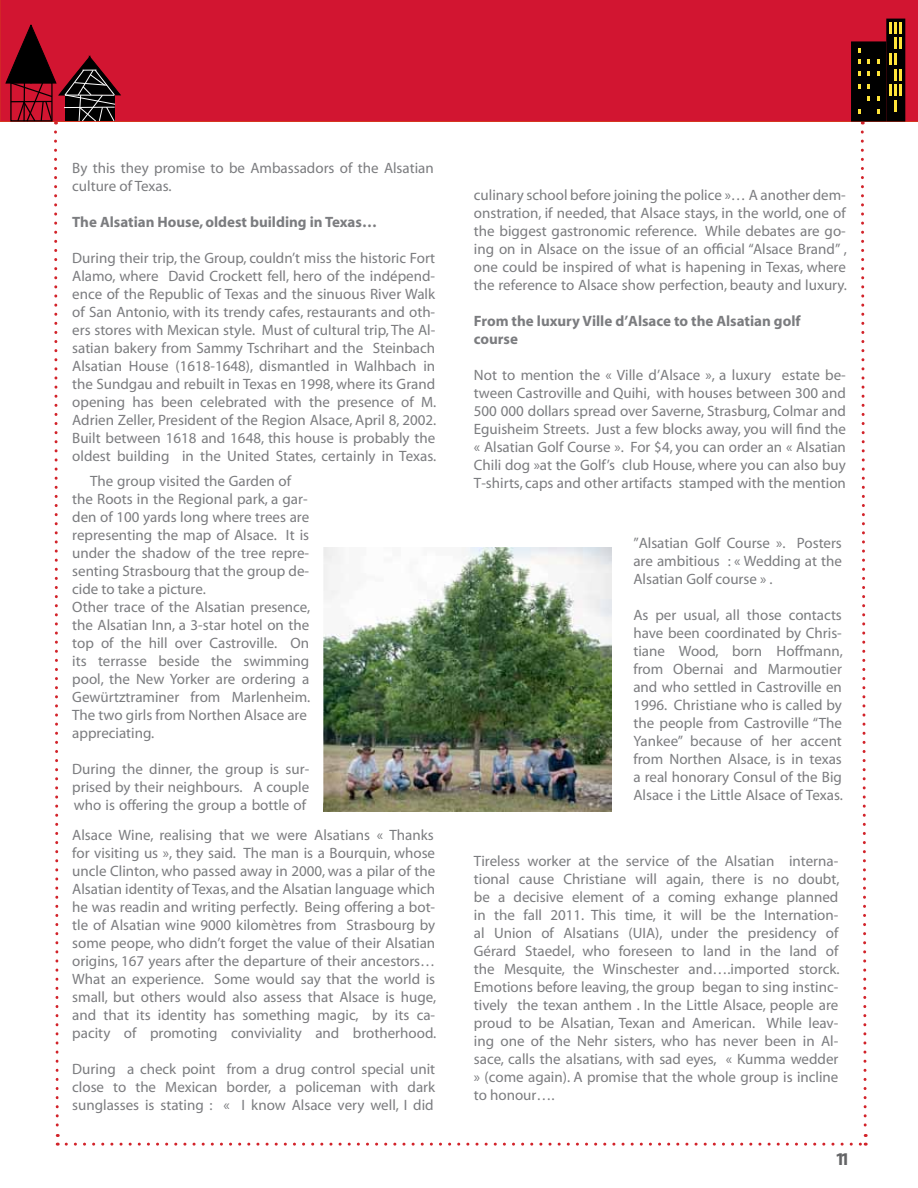
<style>
.page{position:relative;width:918px;height:1188px;background:#fff}
.page>*{position:absolute;margin:0;border:0;box-sizing:border-box;transform-origin:0 0}
.t1{font:700 18px "Myriad";color:#636466}
.t2{font:15px/18px "Myriad";color:#7b7c7f;text-align:justify}
.t3{font:700 15px/18px "Myriad";color:#7b7c7f}
</style>
<div class="page">
<div style="left:0;top:0;width:918px;height:122px;background:#d21531"></div>
<svg style="left:860px;top:122px;width:8px;height:1015px"></svg>
<svg style="left:66px;top:1143px;width:800px;height:3px"></svg>
<svg style="left:886px;top:19px;width:19px;height:103px"></svg>
<svg style="left:890px;top:22px;width:12px;height:90px"></svg>
<div style="left:851px;top:41px;width:35px;height:81px;background:#000;border:2px solid #000"></div>
<svg style="left:858px;top:48px;width:3px;height:5px"></svg>
<svg style="left:877px;top:109px;width:3px;height:5px"></svg>
<svg style="left:858px;top:109px;width:3px;height:5px"></svg>
<svg style="left:867px;top:72px;width:3px;height:4px"></svg>
<svg style="left:867px;top:84px;width:3px;height:5px"></svg>
<svg style="left:858px;top:84px;width:3px;height:5px"></svg>
<svg style="left:877px;top:72px;width:3px;height:4px"></svg>
<svg style="left:877px;top:59px;width:3px;height:5px"></svg>
<svg style="left:867px;top:59px;width:3px;height:5px"></svg>
<svg style="left:858px;top:72px;width:3px;height:4px"></svg>
<svg style="left:858px;top:59px;width:3px;height:5px"></svg>
<svg style="left:867px;top:96px;width:3px;height:5px"></svg>
<svg style="left:877px;top:96px;width:3px;height:5px"></svg>
<svg style="left:5px;top:24px;width:116px;height:1113px"></svg>
<hr style="left:65px;top:95px;width:49px;height:1px;background:#fff">
<div style="left:59px;top:143px;width:390px;height:343px;background:#fff;border-radius:18px"></div>
<div style="left:59px;top:811px;width:390px;height:311px;background:#fff;border-radius:18px"></div>
<img style="left:323px;top:548px;width:288px;height:263px">
<div style="left:460px;top:171px;width:401px;height:347px;background:#fff;border-radius:18px"></div>
<div style="left:59px;top:475px;width:264px;height:343px;background:#fff;border-radius:18px"></div>
<p class="t2" style="left:72px;top:159px;width:363px">By this they promise to be Ambassadors of the Alsatian culture of Texas.</p>
<p class="t3" style="left:72px;top:213px;width:306px">The Alsatian House, oldest building in Texas…</p>
<p class="t2" style="left:72px;top:249px;width:366px">During their trip, the Group, couldn’t miss the historic Fort Alamo, where David Crockett fell, hero of the indépend&shy;ence of the Republic of Texas and the sinuous River Walk of San Antonio, with its trendy cafes, restaurants and oth&shy;ers stores with Mexican style. Must of cultural trip, The Al&shy;satian bakery from Sammy Tschrihart and the Steinbach Alsatian House (1618-1648), dismantled in Walhbach in the Sundgau and rebuilt in Texas en 1998, where its Grand opening has been celebrated with the presence of M.<br>Adrien Zeller, President of the Region Alsace, April 8, 2002.<br>Built between 1618 and 1648, this house is probably the oldest building in the United States, certainly in Texas.</p>
<p class="t2" style="left:72px;top:473px;width:240px;text-align:left;text-indent:18px">The group visited the Garden of the Roots in the Regional park, a gar&shy;den of 100 yards long where trees are representing the map of Alsace. It is under the shadow of the tree repre&shy;senting Strasbourg that the group de&shy;cide to take a picture.<br>Other trace of the Alsatian presence, the Alsatian Inn, a 3-star hotel on the top of the hill over Castroville. On its terrasse beside the swimming pool, the New Yorker are ordering a Gewürtztraminer from Marlenheim.<br>The two girls from Northen Alsace are appreciating.</p>
<p class="t2" style="left:72px;top:761px;width:239px">During the dinner, the group is sur&shy;prised by their neighbours. A couple who is offering the group a bottle of</p>
<p class="t2" style="left:72px;top:827px;width:366px;text-align:left">Alsace Wine, realising that we were Alsatians « Thanks for visiting us », they said. The man is a Bourquin, whose uncle Clinton, who passed away in 2000, was a pilar of the Alsatian identity of Texas, and the Alsatian language which he was readin and writing perfectly. Being offering a bot&shy;tle of Alsatian wine 9000 kilomètres from Strasbourg by some peope, who didn’t forget the value of their Alsatian origins, 167 years after the departure of their ancestors… What an experience. Some would say that the world is small, but others would also assess that Alsace is huge, and that its identity has something magic, by its ca&shy;pacity of promoting conviviality and brotherhood.</p>
<p class="t2" style="left:72px;top:1061px;width:364px">During a check point from a drug control special unit close to the Mexican border, a policeman with dark sunglasses is stating : « I know Alsace very well, I did</p>
<p class="t2" style="left:474px;top:187px;width:375px">culinary school before joining the police »… A another dem&shy;onstration, if needed, that Alsace stays, in the world, one of the biggest gastronomic reference. While debates are go&shy;ing on in Alsace on the issue of an official “Alsace Brand” , one could be inspired of what is hapening in Texas, where the reference to Alsace show perfection, beauty and luxury.</p>
<p class="t3" style="left:474px;top:312px;width:328px">From the luxury Ville d’Alsace to the Alsatian golf course</p>
<p class="t2" style="left:474px;top:367px;width:374px">Not to mention the « Ville d’Alsace », a luxury estate be&shy;tween Castroville and Quihi, with houses between 300 and 500 000 dollars spread over Saverne, Strasburg, Colmar and Eguisheim Streets. Just a few blocks away, you will find the « Alsatian Golf Course ». For $4, you can order an « Alsatian Chili dog »at the Golf’s club House, where you can also buy T-shirts, caps and other artifacts stamped with the mention</p>
<p class="t2" style="left:633px;top:534px;width:210px">”Alsatian Golf Course ». Posters are ambitious : « Wedding at the Alsatian Golf course » .</p>
<p class="t2" style="left:633px;top:606px;width:211px">As per usual, all those contacts have been coordinated by Chris&shy;tiane Wood, born Hoffmann, from Obernai and Marmoutier and who settled in Castroville en 1996. Christiane who is called by the people from Castroville “The Yankee” because of her accent from Northen Alsace, is in texas a real honorary Consul of the Big Alsace i the Little Alsace of Texas.</p>
<p class="t2" style="left:474px;top:852px;width:367px">Tireless worker at the service of the Alsatian interna&shy;tional cause Christiane will again, there is no doubt, be a decisive element of a coming exhange planned in the fall 2011. This time, it will be the Internation&shy;al Union of Alsatians (UIA), under the presidency of Gérard Staedel, who foreseen to land in the land of the Mesquite, the Winschester and….imported storck.<br>Emotions before leaving, the group began to sing instinc&shy;tively the texan anthem . In the Little Alsace, people are proud to be Alsatian, Texan and American. While leav&shy;ing one of the Nehr sisters, who has never been in Al&shy;sace, calls the alsatians, with sad eyes, « Kumma wedder » (come again). A promise that the whole group is incline to honour….</p>
<p class="t1" style="left:835px;top:1149px;width:17px">11</p>
</div>
